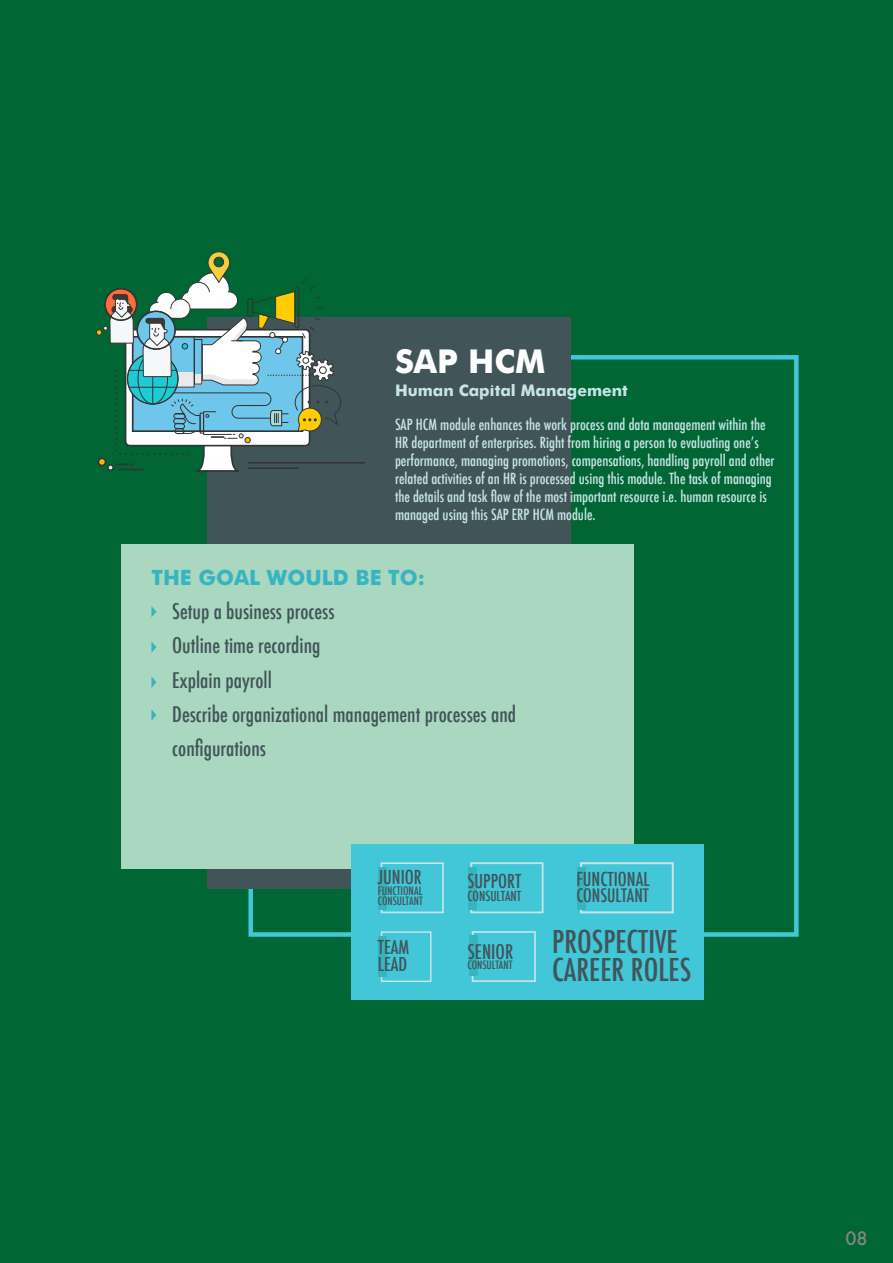
<style>
.page{position:relative;width:893px;height:1263px;background:#063}
.page>*{position:absolute;margin:0;border:0;box-sizing:border-box;transform-origin:0 0}
.t1{font:700 32.7px "Futura";color:#fff}
.t2{font:500 condensed 30.6px/27.8px "Futura";color:#415559}
.t3{font:500 condensed 21px/34.2px "Futura";color:#415559}
.t4{font:700 21px "Futura";color:#37b5bf}
.t5{font:500 condensed 19.65px "Futura";color:#415559}
.t6{font:500 condensed 18.75px/17.1px "Futura";color:#415559}
.t7{font:500 condensed 18.15px "Futura";color:#415559}
.t8{font:500 18px "Futura";color:#858585}
.t9{font:700 15.9px "Futura";color:#c7e4e7}
.t10{font:500 condensed 15px/18px "Futura";color:#c7e4e7}
.t11{font:500 condensed 13.5px "Futura";color:#415559}
.t12{font:500 condensed 11.4px "Futura";color:#415559}
.t13{font:500 condensed 11.25px "Futura";color:#415559}
</style>
<div class="page">
<div style="left:207px;top:317px;width:364px;height:571px;background:#415559"></div>
<div style="left:122px;top:544px;width:512px;height:324px;background:#aad7c0"></div>
<svg style="left:151px;top:606px;width:5px;height:11px"></svg>
<svg style="left:151px;top:641px;width:5px;height:12px"></svg>
<svg style="left:151px;top:676px;width:5px;height:12px"></svg>
<svg style="left:151px;top:709px;width:5px;height:12px"></svg>
<div style="left:351px;top:844px;width:353px;height:155px;background:#42c7d9"></div>
<div style="left:381px;top:862px;width:63px;height:51px;border:2px solid #c7e4e7"></div>
<div style="left:378px;top:867px;width:9px;height:42px;background:#37b5bf"></div>
<div style="left:470px;top:862px;width:73px;height:51px;border:2px solid #c7e4e7"></div>
<div style="left:468px;top:867px;width:8px;height:42px;background:#37b5bf"></div>
<div style="left:580px;top:862px;width:94px;height:51px;border:2px solid #c7e4e7"></div>
<div style="left:577px;top:867px;width:9px;height:42px;background:#37b5bf"></div>
<div style="left:472px;top:931px;width:64px;height:51px;border:2px solid #c7e4e7"></div>
<div style="left:469px;top:936px;width:9px;height:40px;background:#37b5bf"></div>
<div style="left:381px;top:931px;width:50px;height:51px;border:1px solid #c7e4e7"></div>
<div style="left:378px;top:936px;width:9px;height:41px;background:#37b5bf"></div>
<hr style="left:248px;top:462px;width:117px;height:2px;background:#333">
<svg style="left:96px;top:251px;width:245px;height:221px"></svg>
<div style="left:137px;top:311px;width:39px;height:39px;border:2px solid #333;border-radius:50%"></div>
<div style="left:137px;top:311px;width:38px;height:38px;border:1px solid #333;border-radius:50%"></div>
<h1 class="t1" style="left:395px;top:337px;width:152px">SAP HCM</h1>
<p class="t9" style="left:395px;top:379px;width:234px">Human Capital Management</p>
<p class="t10" style="left:395px;top:416px;width:381px">SAP HCM module enhances the work process and data management within the HR department of enterprises. Right from hiring a person to evaluating oneʼs performance, managing promotions, compensations, handling payroll and other related activities of an HR is processed using this module. The task of managing the details and task flow of the most important resource i.e. human resource is managed using this SAP ERP HCM module.</p>
<h3 class="t4" style="left:151px;top:562px;width:275px">THE GOAL WOULD BE TO:</h3>
<h3 class="t3" style="left:172px;top:594px;width:345px">Setup a business process<br>Outline time recording<br>Explain payroll<br>Describe organizational management processes and configurations</h3>
<p class="t6" style="left:378px;top:869px;width:45px">JUNIOR</p>
<p class="t12" style="left:378px;top:883px;width:46px">FUNCTIONAL</p>
<p class="t13" style="left:378px;top:894px;width:46px">CONSULTANT</p>
<p class="t6" style="left:378px;top:939px;width:33px">TEAM<br>LEAD</p>
<p class="t6" style="left:468px;top:873px;width:55px">SUPPORT</p>
<p class="t11" style="left:468px;top:887px;width:55px">CONSULTANT</p>
<h3 class="t5" style="left:468px;top:939px;width:47px">SENIOR</h3>
<p class="t13" style="left:468px;top:958px;width:46px">CONSULTANT</p>
<p class="t6" style="left:576px;top:870px;width:75px">FUNCTIONAL</p>
<p class="t7" style="left:576px;top:884px;width:74px">CONSULTANT</p>
<h2 class="t2" style="left:552px;top:928px;width:140px">PROSPECTIVE<br>CAREER ROLES</h2>
<p class="t8" style="left:845px;top:1226px;width:24px">08</p>
</div>
